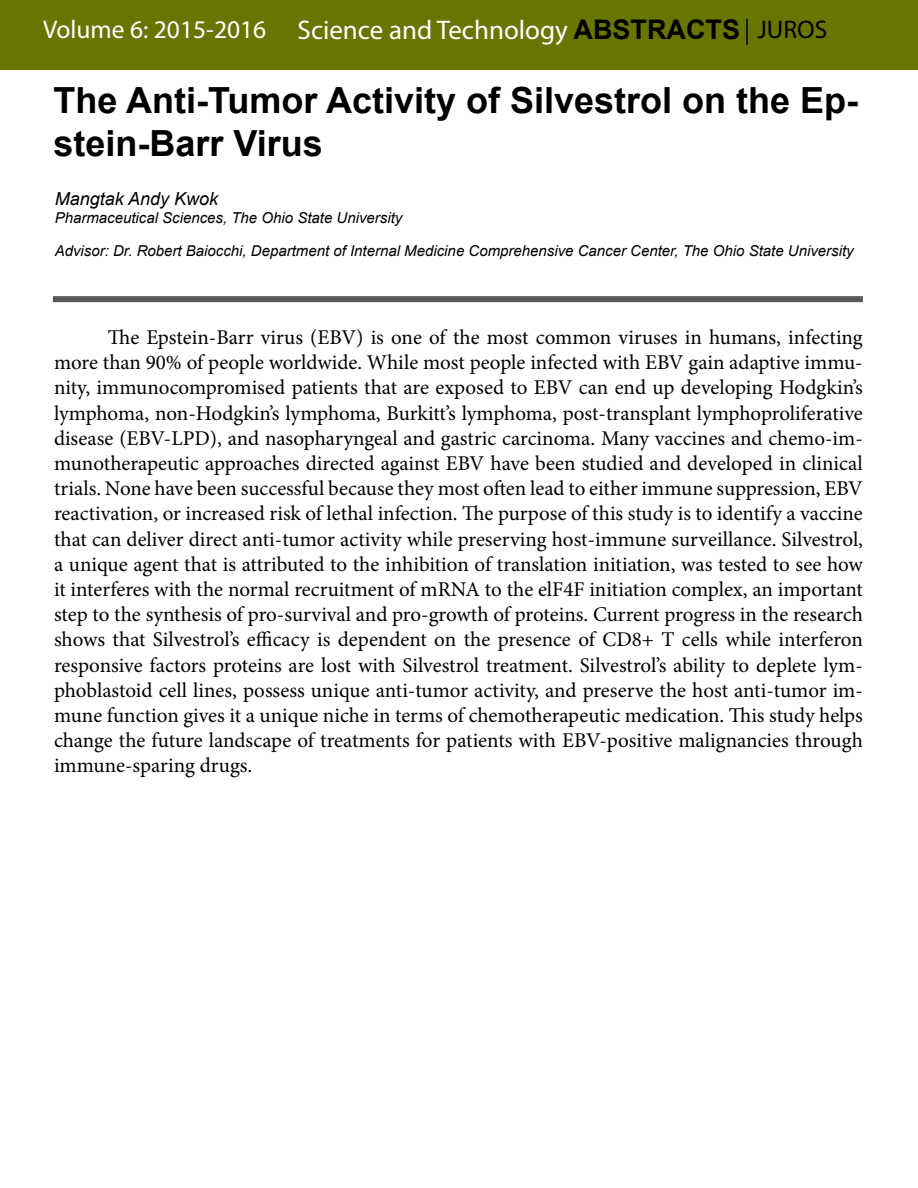
<style>
.page{position:relative;width:918px;height:1188px;background:#fff}
.page>*{position:absolute;margin:0;border:0;box-sizing:border-box;transform-origin:0 0}
.t1{font:700 36px/43.2px "Arial";color:#000}
.t2{font:27px "Myriad Pro";color:#fff}
.t3{font:21px/25.2px "Minion Pro";color:#000;text-align:justify}
.t4{font:italic 18px "Arial";color:#000}
.t5{font:italic 15px "Arial";color:#000}
.s1{font-size:25.5px}
.s2{font-family:"Arial";font-weight:700;color:#000}
.s3{font-size:25.5px;color:#000}
</style>
<div class="page">
<div style="left:0;top:0;width:918px;height:69px;background:#687600"></div>
<hr style="left:746px;top:19px;width:2px;height:26px;background:#000">
<div style="left:53px;top:296px;width:810px;height:6px;background:#58595b"></div>
<p class="t2" style="left:43px;top:13px;width:786px"><span class="s1">Volume 6: 2015-2016</span> Science and Technology <span class="s2">ABSTRACTS</span> <span class="s3">JUROS</span></p>
<h1 class="t1" style="left:54px;top:79px;width:806px">The Anti-Tumor Activity of Silvestrol on the Ep&shy;stein-Barr Virus</h1>
<p class="t4" style="left:55px;top:187px;width:165px">Mangtak Andy Kwok</p>
<p class="t5" style="left:55px;top:208px;width:349px">Pharmaceutical Sciences, The Ohio State University</p>
<p class="t5" style="left:55px;top:241px;width:800px">Advisor: Dr. Robert Baiocchi, Department of Internal Medicine Comprehensive Cancer Center, The Ohio State University</p>
<p class="t3" style="left:54px;top:325px;width:811px;text-indent:54px">The Epstein-Barr virus (EBV) is one of the most common viruses in humans, infecting more than 90% of people worldwide. While most people infected with EBV gain adaptive immu&shy;nity, immunocompromised patients that are exposed to EBV can end up developing Hodgkin’s lymphoma, non-Hodgkin’s lymphoma, Burkitt’s lymphoma, post-transplant lymphoproliferative disease (EBV-LPD), and nasopharyngeal and gastric carcinoma. Many vaccines and chemo-im&shy;munotherapeutic approaches directed against EBV have been studied and developed in clinical trials. None have been successful because they most often lead to either immune suppression, EBV reactivation, or increased risk of lethal infection. The purpose of this study is to identify a vaccine that can deliver direct anti-tumor activity while preserving host-immune surveillance. Silvestrol, a unique agent that is attributed to the inhibition of translation initiation, was tested to see how it interferes with the normal recruitment of mRNA to the elF4F initiation complex, an important step to the synthesis of pro-survival and pro-growth of proteins. Current progress in the research shows that Silvestrol’s efficacy is dependent on the presence of CD8+ T cells while interferon responsive factors proteins are lost with Silvestrol treatment. Silvestrol’s ability to deplete lym&shy;phoblastoid cell lines, possess unique anti-tumor activity, and preserve the host anti-tumor im&shy;mune function gives it a unique niche in terms of chemotherapeutic medication. This study helps change the future landscape of treatments for patients with EBV-positive malignancies through immune-sparing drugs.</p>
</div>
